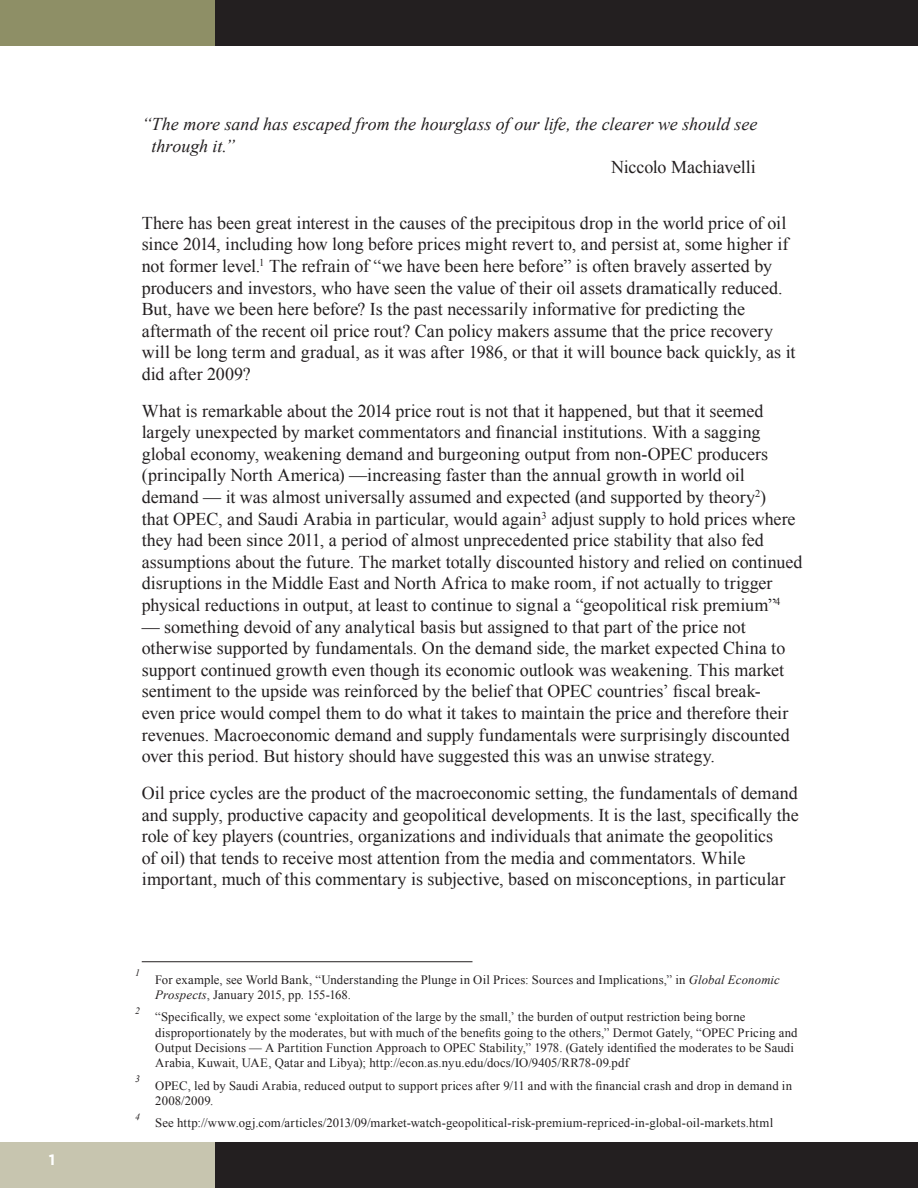
<style>
.page{position:relative;width:918px;height:1188px;background:#fff}
.page>*{position:absolute;margin:0;border:0;box-sizing:border-box;transform-origin:0 0}
.Body{font:18px/21.6px "Times New Roman";color:#231f20}
.Body-2{font:italic 18px/21.6px "Times New Roman";color:#231f20}
.Body_-_Right{font:18px "Times New Roman";letter-spacing:-.01em;color:#231f20}
.Page_Numbers__gotham{font:700 15px "Gotham";color:#fff}
.Footnote{font:12.75px/15.3px "Times New Roman";letter-spacing:.01em;color:#231f20}
.Footnote-2{font:italic 9.75px "Times New Roman";color:#231f20}
.s1{font-style:italic}
</style>
<div class="page">
<div style="left:0;top:1143px;width:215px;height:45px;background:#c7c5af"></div>
<div style="left:0;top:0;width:215px;height:45px;background:#8e8f66"></div>
<div style="left:215px;top:1143px;width:703px;height:45px;background:#231f20"></div>
<div style="left:215px;top:0;width:703px;height:45px;background:#231f20"></div>
<hr style="left:142px;top:961px;width:331px;height:1px;background:#231f20">
<p class="Page_Numbers__gotham" style="left:49px;top:1150px;width:8px">1</p>
<p class="Body-2" style="left:152px;top:113px;width:607px;text-indent:-10px">“The more sand has escaped from the hourglass of our life, the clearer we should see through it.”</p>
<p class="Body_-_Right" style="left:611px;top:155px;width:146px">Niccolo Machiavelli</p>
<p class="Body" style="left:142px;top:212px;width:655px">There has been great interest in the causes of the precipitous drop in the world price of oil since 2014, including how long before prices might revert to, and persist at, some higher if not former level.<sup>1</sup> The refrain of “we have been here before” is often bravely asserted by producers and investors, who have seen the value of their oil assets dramatically reduced.<br>But, have we been here before? Is the past necessarily informative for predicting the aftermath of the recent oil price rout? Can policy makers assume that the price recovery will be long term and gradual, as it was after 1986, or that it will bounce back quickly, as it did after 2009?</p>
<p class="Body" style="left:142px;top:400px;width:662px">What is remarkable about the 2014 price rout is not that it happened, but that it seemed largely unexpected by market commentators and financial institutions. With a sagging global economy, weakening demand and burgeoning output from non-OPEC producers (principally North America) —increasing faster than the annual growth in world oil demand — it was almost universally assumed and expected (and supported by theory<sup>2</sup>)<br>that OPEC, and Saudi Arabia in particular, would again<sup>3</sup> adjust supply to hold prices where they had been since 2011, a period of almost unprecedented price stability that also fed assumptions about the future. The market totally discounted history and relied on continued disruptions in the Middle East and North Africa to make room, if not actually to trigger physical reductions in output, at least to continue to signal a “geopolitical risk premium”<sup>4</sup></p>
<p class="Body" style="left:142px;top:616px;width:650px">— something devoid of any analytical basis but assigned to that part of the price not otherwise supported by fundamentals. On the demand side, the market expected China to support continued growth even though its economic outlook was weakening. This market sentiment to the upside was reinforced by the belief that OPEC countries’ fiscal break&shy;even price would compel them to do what it takes to maintain the price and therefore their revenues. Macroeconomic demand and supply fundamentals were surprisingly discounted over this period. But history should have suggested this was an unwise strategy.</p>
<p class="Body" style="left:142px;top:782px;width:659px">Oil price cycles are the product of the macroeconomic setting, the fundamentals of demand and supply, productive capacity and geopolitical developments. It is the last, specifically the role of key players (countries, organizations and individuals that animate the geopolitics<br>of oil) that tends to receive most attention from the media and commentators. While important, much of this commentary is subjective, based on misconceptions, in particular</p>
<p class="Footnote-2" style="left:135px;top:966px;width:6px">1</p>
<p class="Footnote" style="left:155px;top:972px;width:626px">For example, see World Bank, “Understanding the Plunge in Oil Prices: Sources and Implications,” in <span class="s1">Global Economic<br>Prospects</span>, January 2015, pp. 155-168.</p>
<p class="Footnote-2" style="left:135px;top:1004px;width:6px">2</p>
<p class="Footnote" style="left:155px;top:1009px;width:644px">“Specifically, we expect some ‘exploitation of the large by the small,’ the burden of output restriction being borne disproportionately by the moderates, but with much of the benefits going to the others,” Dermot Gately, “OPEC Pricing and Output Decisions — A Partition Function Approach to OPEC Stability,” 1978. (Gately identified the moderates to be Saudi Arabia, Kuwait, UAE, Qatar and Libya); http://econ.as.nyu.edu/docs/IO/9405/RR78-09.pdf</p>
<p class="Footnote-2" style="left:135px;top:1072px;width:6px">3</p>
<p class="Footnote" style="left:155px;top:1078px;width:638px">OPEC, led by Saudi Arabia, reduced output to support prices after 9/11 and with the financial crash and drop in demand in<br>2008/2009.</p>
<p class="Footnote-2" style="left:135px;top:1110px;width:6px">4</p>
<p class="Footnote" style="left:155px;top:1115px;width:620px">See http://www.ogj.com/articles/2013/09/market-watch-geopolitical-risk-premium-repriced-in-global-oil-markets.html</p>
</div>
